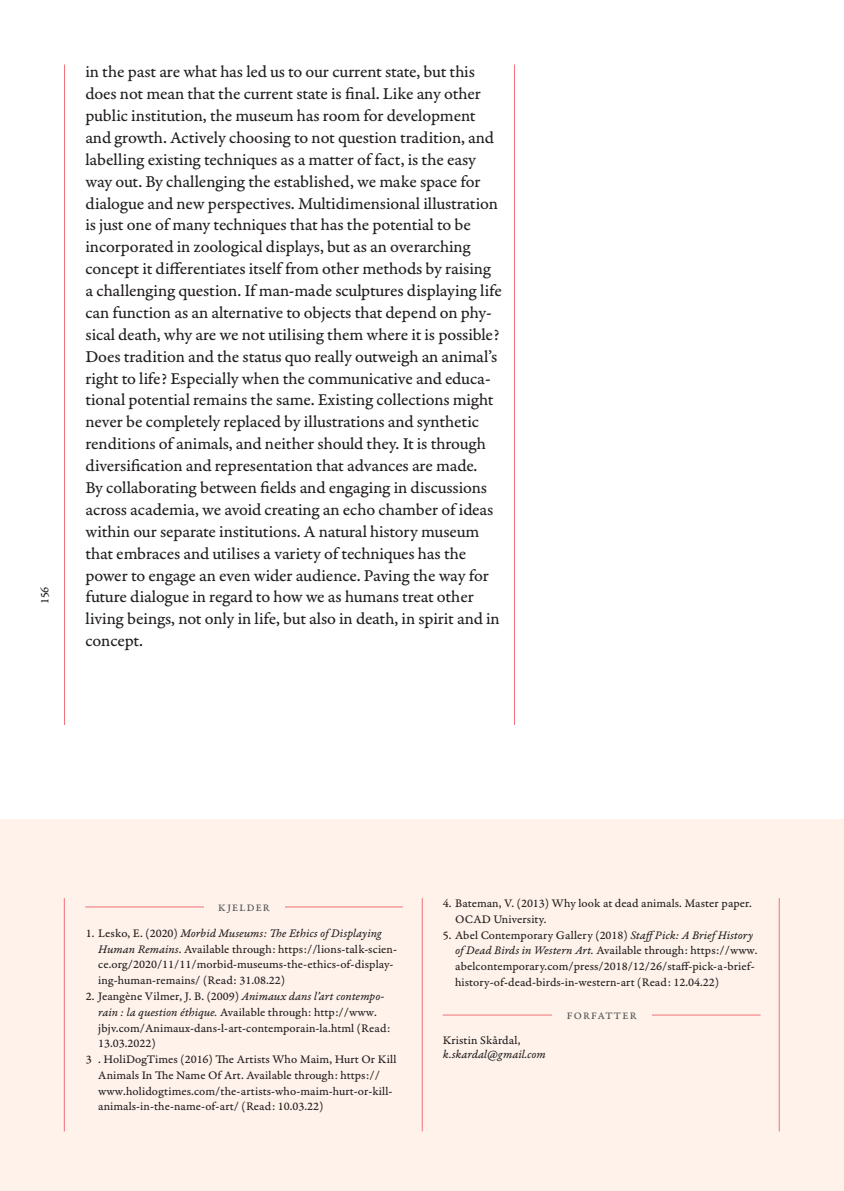
<style>
.page{position:relative;width:844px;height:1191px;background:#fff}
.page>*{position:absolute;margin:0;border:0;box-sizing:border-box;transform-origin:0 0}
.t1{font:17.5px/21.9px "Garamond Premr Pro Capt";letter-spacing:-.01em;color:#231f20}
.t2{font:12.25px/15.8px "Garamond Premr Pro Capt";color:#231f20}
.t3{font:12.25px "Garamond Premr Pro It Capt";color:#231f20}
.t4{font:10.5px "Garamond Premr Pro Med Capt";letter-spacing:.12em;color:#57585a}
.s1{font-family:"Garamond Premr Pro Capt"}
.s2{font-family:"Garamond Premr Pro It Capt"}
</style>
<div class="page">
<hr style="left:514px;top:64px;width:1px;height:1067px;background:#f1707a">
<hr style="left:64px;top:64px;width:1px;height:1067px;background:#f1707a">
<div style="left:46px;top:725px;width:733px;height:434px;background:#fff"></div>
<div style="left:0;top:819px;width:843px;height:372px;background:#fef2ea"></div>
<hr style="left:422px;top:898px;width:1px;height:233px;background:#f1707a">
<hr style="left:85px;top:906px;width:318px;height:1px;background:#f1707a">
<div style="left:204px;top:899px;width:80px;height:17px;background:#fef2ea"></div>
<hr style="left:442px;top:1014px;width:318px;height:1px;background:#f1707a">
<div style="left:552px;top:1007px;width:99px;height:17px;background:#fef2ea"></div>
<hr style="left:778px;top:898px;width:1px;height:233px;background:#f1707a">
<hr style="left:64px;top:898px;width:1px;height:233px;background:#f1707a">
<p class="t2" style="left:37px;top:604px;width:19px;rotate:-90deg">156</p>
<p class="t1" style="left:85px;top:61px;width:418px">in the past are what has led us to our current state, but this does not mean that the current state is final. Like any other public institution, the museum has room for development and growth. Actively choosing to not question tradition, and labelling existing techniques as a matter of fact, is the easy way out. By challenging the established, we make space for dialogue and new perspectives. Multidimensional illustration is just one of many techniques that has the potential to be incorporated in zoological displays, but as an overarching concept it differentiates itself from other methods by raising a challenging question. If man-made sculptures displaying life can function as an alternative to objects that depend on phy&shy;sical death, why are we not utilising them where it is possible?<br>Does tradition and the status quo really outweigh an animal’s right to life? Especially when the communicative and educa&shy;tional potential remains the same. Existing collections might never be completely replaced by illustrations and synthetic renditions of animals, and neither should they. It is through diversification and representation that advances are made.<br>By collaborating between fields and engaging in discussions across academia, we avoid creating an echo chamber of ideas within our separate institutions. A natural history museum that embraces and utilises a variety of techniques has the power to engage an even wider audience. Paving the way for future dialogue in regard to how we as humans treat other living beings, not only in life, but also in death, in spirit and in concept.</p>
<p class="t4" style="left:218px;top:901px;width:53px">KJELDER</p>
<p class="t3" style="left:86px;top:925px;width:297px"><span class="s1">1. Lesko, E. (2020)</span> Morbid Museums: The Ethics of Displaying</p>
<p class="t2" style="left:98px;top:941px;width:300px"><span class="s2">Human Remains</span>. Available through: https://lions-talk-scien&shy;ce.org/2020/11/11/morbid-museums-the-ethics-of-display&shy;ing-human-remains/ (Read: 31.08.22)</p>
<p class="t2" style="left:86px;top:988px;width:300px">2. Jeangène Vilmer, J. B. (2009) <span class="s2">Animaux dans l’art contempo-</span></p>
<p class="t2" style="left:98px;top:1004px;width:280px"><span class="s2">rain : la question éthique.</span> Available through: http://www.</p>
<p class="t2" style="left:98px;top:1020px;width:294px">jbjv.com/Animaux-dans-l-art-contemporain-la.html (Read:</p>
<p class="t2" style="left:98px;top:1036px;width:59px">13.03.2022)</p>
<p class="t2" style="left:86px;top:1051px;width:312px">3 . HoliDogTimes (2016) The Artists Who Maim, Hurt Or Kill</p>
<p class="t2" style="left:98px;top:1067px;width:283px">Animals In The Name Of Art. Available through: https://</p>
<p class="t2" style="left:98px;top:1083px;width:296px">www.holidogtimes.com/the-artists-who-maim-hurt-or-kill-</p>
<p class="t2" style="left:98px;top:1099px;width:226px">animals-in-the-name-of-art/ (Read: 10.03.22)</p>
<p class="t2" style="left:455px;top:895px;width:298px;text-indent:-12px">4. Bateman, V. (2013) Why look at dead animals. Master paper.<br>OCAD University.</p>
<p class="t2" style="left:455px;top:927px;width:304px;text-indent:-12px">5. Abel Contemporary Gallery (2018) <span class="s2">StaffPick: A Brief History of Dead Birds in Western Art.</span> Available through: https://www. abelcontemporary.com/press/2018/12/26/staff-pick-a-brief&shy;history-of-dead-birds-in-western-art (Read: 12.04.22)</p>
<p class="t4" style="left:566px;top:1009px;width:71px">FORFATTER</p>
<p class="t2" style="left:442px;top:1032px;width:79px">Kristin Skårdal,</p>
<p class="t3" style="left:442px;top:1047px;width:104px">k.skardal@gmail.com</p>
</div>
